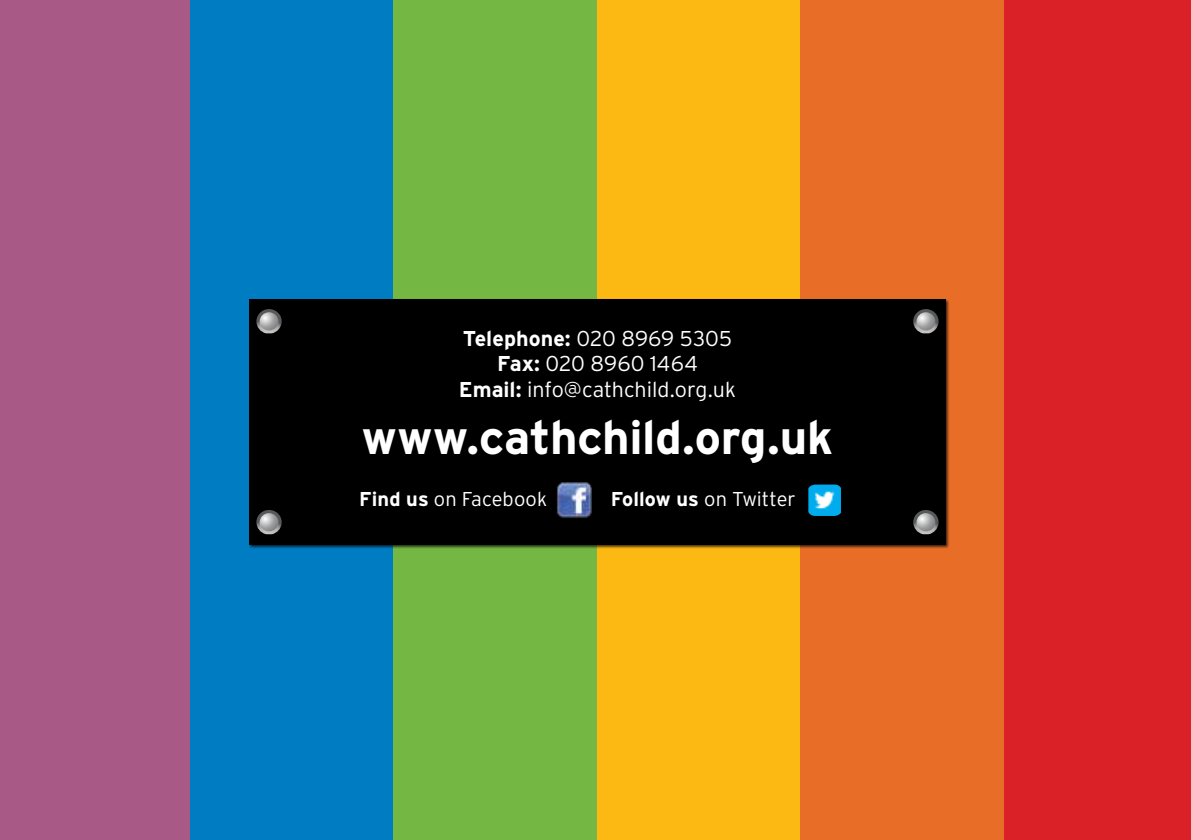
<style>
.page{position:relative;width:1191px;height:840px;background:#fff}
.page>*{position:absolute;margin:0;border:0;box-sizing:border-box;transform-origin:0 0}
.t1{font:700 47.2px "Interstate";letter-spacing:-.005em;color:#fff}
.t2{font:300 21.4px/25.8px "Interstate";color:#fff;text-align:center}
.t3{font:300 20px "Interstate";letter-spacing:.005em;color:#fff}
.s1{font-weight:700}
</style>
<div class="page">
<div style="left:1003px;top:0;width:188px;height:839px;background:#da2128"></div>
<div style="left:800px;top:0;width:203px;height:839px;background:#e86e27"></div>
<div style="left:596px;top:0;width:204px;height:839px;background:#fdb913"></div>
<div style="left:393px;top:0;width:203px;height:839px;background:#74b743"></div>
<div style="left:189px;top:0;width:204px;height:839px;background:#007cc3"></div>
<div style="left:0;top:0;width:189px;height:839px;background:#a95986"></div>
<div style="left:249px;top:298px;width:700px;height:250px;background:#000;opacity:.75"></div>
<div style="left:249px;top:299px;width:696px;height:245px;background:#000"></div>
<svg style="left:913px;top:309px;width:25px;height:24px"></svg>
<svg style="left:916px;top:312px;width:19px;height:18px"></svg>
<svg style="left:913px;top:510px;width:25px;height:24px"></svg>
<svg style="left:916px;top:513px;width:19px;height:18px"></svg>
<svg style="left:256px;top:309px;width:26px;height:24px"></svg>
<svg style="left:260px;top:312px;width:18px;height:18px"></svg>
<svg style="left:256px;top:510px;width:26px;height:24px"></svg>
<svg style="left:260px;top:513px;width:18px;height:18px"></svg>
<img style="left:556px;top:482px;width:36px;height:36px">
<img style="left:808px;top:484px;width:33px;height:31px">
<p class="t2" style="left:459px;top:325px;width:278px"><span class="s1">Telephone:</span> 020 8969 5305<br><span class="s1">Fax:</span> 020 8960 1464<br><span class="s1">Email:</span> info@cathchild.org.uk</p>
<h1 class="t1" style="left:362px;top:410px;width:473px">www.cathchild.org.uk</h1>
<p class="t3" style="left:359px;top:487px;width:189px"><span class="s1">Find us</span> on Facebook</p>
<p class="t3" style="left:611px;top:487px;width:186px"><span class="s1">Follow us</span> on Twitter</p>
</div>
